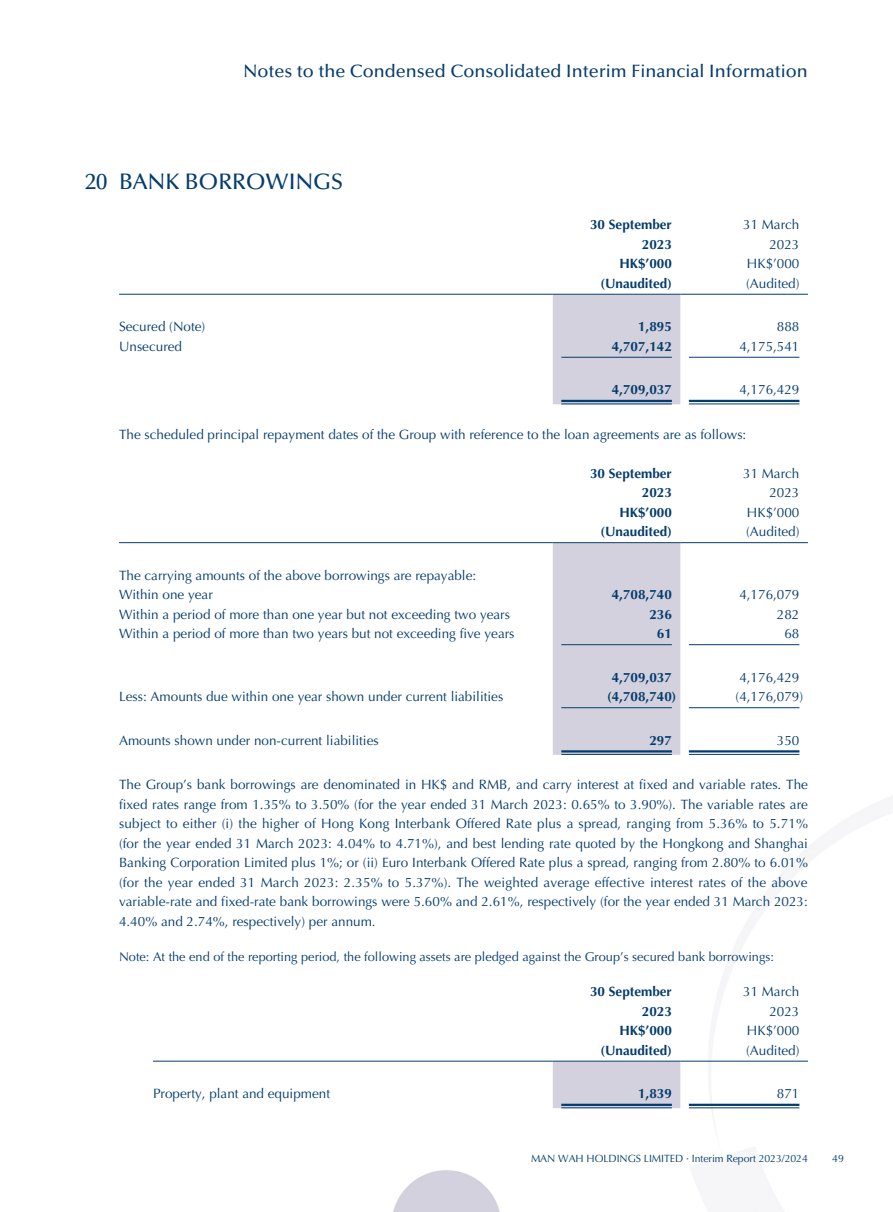
<style>
.page{position:relative;width:893px;height:1212px;background:#fff}
.page>*{position:absolute;margin:0;border:0;box-sizing:border-box;transform-origin:0 0}
.t1{font:500 22.5px "Optima LT Std";color:#053c6d}
.t2{font:500 18px "Optima LT Std";color:#053c6d}
.t3{font:13.5px/19.5px "Optima LT Std";color:#053c6d;text-align:right}
.t4{font:700 13.5px/19.5px "Optima LT Std";color:#053c6d;text-align:right}
.t5{font:12.75px "Optima LT Std";color:#053c6d}
.t6{font:10.5px "Optima LT Std";letter-spacing:-.005em;color:#053c6d}
</style>
<div class="page">
<img style="left:119px;top:293px;width:772px;height:919px">
<div style="left:553px;top:295px;width:127px;height:109px;background:#d3d1dd"></div>
<hr style="left:119px;top:294px;width:434px;height:1px;background:#053c6d">
<hr style="left:553px;top:294px;width:127px;height:1px;background:#053c6d">
<hr style="left:680px;top:294px;width:128px;height:1px;background:#053c6d">
<hr style="left:561px;top:357px;width:111px;height:1px;background:#053c6d">
<hr style="left:689px;top:357px;width:110px;height:1px;background:#053c6d">
<hr style="left:561px;top:400px;width:111px;height:2px;background:#053c6d">
<hr style="left:561px;top:403px;width:111px;height:1px;background:#053c6d">
<hr style="left:689px;top:400px;width:110px;height:2px;background:#053c6d">
<hr style="left:689px;top:403px;width:110px;height:1px;background:#053c6d">
<div style="left:553px;top:543px;width:127px;height:212px;background:#d3d1dd"></div>
<hr style="left:119px;top:542px;width:434px;height:1px;background:#053c6d">
<hr style="left:553px;top:542px;width:127px;height:1px;background:#053c6d">
<hr style="left:680px;top:542px;width:128px;height:1px;background:#053c6d">
<hr style="left:561px;top:644px;width:111px;height:1px;background:#053c6d">
<hr style="left:689px;top:644px;width:110px;height:1px;background:#053c6d">
<hr style="left:561px;top:707px;width:111px;height:1px;background:#053c6d">
<hr style="left:689px;top:707px;width:110px;height:1px;background:#053c6d">
<hr style="left:561px;top:750px;width:111px;height:2px;background:#053c6d">
<hr style="left:561px;top:754px;width:111px;height:1px;background:#053c6d">
<hr style="left:689px;top:750px;width:110px;height:2px;background:#053c6d">
<hr style="left:689px;top:754px;width:110px;height:1px;background:#053c6d">
<div style="left:553px;top:1062px;width:127px;height:46px;background:#d3d1dd"></div>
<hr style="left:153px;top:1061px;width:400px;height:1px;background:#053c6d">
<hr style="left:553px;top:1061px;width:127px;height:1px;background:#053c6d">
<hr style="left:680px;top:1061px;width:128px;height:1px;background:#053c6d">
<hr style="left:561px;top:1104px;width:111px;height:2px;background:#053c6d">
<hr style="left:561px;top:1107px;width:111px;height:1px;background:#053c6d">
<hr style="left:689px;top:1104px;width:110px;height:2px;background:#053c6d">
<hr style="left:689px;top:1107px;width:110px;height:1px;background:#053c6d">
<h2 class="t2" style="left:243px;top:60px;width:566px">Notes to the Condensed Consolidated Interim Financial Information</h2>
<h1 class="t1" style="left:85px;top:169px;width:260px">20 BANK BORROWINGS</h1>
<p class="t4" style="left:590px;top:215px;width:83px">30 September<br>2023</p>
<p class="t3" style="left:743px;top:215px;width:58px">31 March<br>2023</p>
<p class="t4" style="left:619px;top:254px;width:54px">HK$’000</p>
<p class="t3" style="left:747px;top:254px;width:54px">HK$’000</p>
<p class="t4" style="left:601px;top:274px;width:73px">(Unaudited)</p>
<p class="t3" style="left:746px;top:274px;width:55px">(Audited)</p>
<p class="t3" style="left:119px;top:317px;width:88px">Secured (Note)</p>
<p class="t4" style="left:638px;top:317px;width:35px">1,895</p>
<p class="t3" style="left:777px;top:317px;width:24px">888</p>
<p class="t3" style="left:119px;top:337px;width:65px">Unsecured</p>
<p class="t4" style="left:612px;top:337px;width:62px">4,707,142</p>
<p class="t3" style="left:739px;top:337px;width:62px">4,175,541</p>
<p class="t4" style="left:612px;top:380px;width:62px">4,709,037</p>
<p class="t3" style="left:739px;top:380px;width:62px">4,176,429</p>
<p class="t3" style="left:119px;top:425px;width:629px">The scheduled principal repayment dates of the Group with reference to the loan agreements are as follows:</p>
<p class="t4" style="left:590px;top:464px;width:83px">30 September<br>2023</p>
<p class="t3" style="left:743px;top:464px;width:58px">31 March<br>2023</p>
<p class="t4" style="left:619px;top:503px;width:54px">HK$’000</p>
<p class="t3" style="left:747px;top:503px;width:54px">HK$’000</p>
<p class="t4" style="left:601px;top:522px;width:73px">(Unaudited)</p>
<p class="t3" style="left:746px;top:522px;width:55px">(Audited)</p>
<p class="t3" style="left:119px;top:566px;width:359px;text-align:left">The carrying amounts of the above borrowings are repayable:<br>Within one year</p>
<p class="t4" style="left:612px;top:585px;width:62px">4,708,740</p>
<p class="t3" style="left:739px;top:585px;width:62px">4,176,079</p>
<p class="t3" style="left:119px;top:605px;width:392px">Within a period of more than one year but not exceeding two years</p>
<p class="t4" style="left:649px;top:605px;width:24px">236</p>
<p class="t3" style="left:777px;top:605px;width:24px">282</p>
<p class="t3" style="left:119px;top:624px;width:397px">Within a period of more than two years but not exceeding five years</p>
<p class="t4" style="left:657px;top:624px;width:17px">61</p>
<p class="t3" style="left:784px;top:624px;width:17px">68</p>
<p class="t4" style="left:612px;top:668px;width:62px">4,709,037</p>
<p class="t3" style="left:739px;top:668px;width:62px">4,176,429</p>
<p class="t3" style="left:119px;top:687px;width:386px">Less: Amounts due within one year shown under current liabilities</p>
<p class="t4" style="left:607px;top:687px;width:71px">(4,708,740)</p>
<p class="t3" style="left:736px;top:687px;width:69px">(4,176,079)</p>
<p class="t3" style="left:119px;top:731px;width:261px">Amounts shown under non-current liabilities</p>
<p class="t4" style="left:649px;top:731px;width:24px">297</p>
<p class="t3" style="left:777px;top:731px;width:24px">350</p>
<p class="t3" style="left:119px;top:775px;width:690px;text-align:justify">The Group’s bank borrowings are denominated in HK$ and RMB, and carry interest at fixed and variable rates. The fixed rates range from 1.35% to 3.50% (for the year ended 31 March 2023: 0.65% to 3.90%). The variable rates are subject to either (i) the higher of Hong Kong Interbank Offered Rate plus a spread, ranging from 5.36% to 5.71% (for the year ended 31 March 2023: 4.04% to 4.71%), and best lending rate quoted by the Hongkong and Shanghai Banking Corporation Limited plus 1%; or (ii) Euro Interbank Offered Rate plus a spread, ranging from 2.80% to 6.01% (for the year ended 31 March 2023: 2.35% to 5.37%). The weighted average effective interest rates of the above variable-rate and fixed-rate bank borrowings were 5.60% and 2.61%, respectively (for the year ended 31 March 2023:<br>4.40% and 2.74%, respectively) per annum.</p>
<p class="t5" style="left:119px;top:949px;width:656px">Note: At the end of the reporting period, the following assets are pledged against the Group’s secured bank borrowings:</p>
<p class="t4" style="left:590px;top:982px;width:83px">30 September<br>2023</p>
<p class="t3" style="left:743px;top:982px;width:58px">31 March<br>2023</p>
<p class="t4" style="left:619px;top:1021px;width:54px">HK$’000</p>
<p class="t3" style="left:747px;top:1021px;width:54px">HK$’000</p>
<p class="t4" style="left:601px;top:1040px;width:73px">(Unaudited)</p>
<p class="t3" style="left:746px;top:1040px;width:55px">(Audited)</p>
<p class="t3" style="left:153px;top:1084px;width:179px">Property, plant and equipment</p>
<p class="t4" style="left:638px;top:1084px;width:35px">1,839</p>
<p class="t3" style="left:777px;top:1084px;width:24px">871</p>
<p class="t6" style="left:531px;top:1153px;width:278px">MAN WAH HOLDINGS LIMITED · Interim Report 2023/2024</p>
<p class="t6" style="left:832px;top:1153px;width:13px">49</p>
</div>
